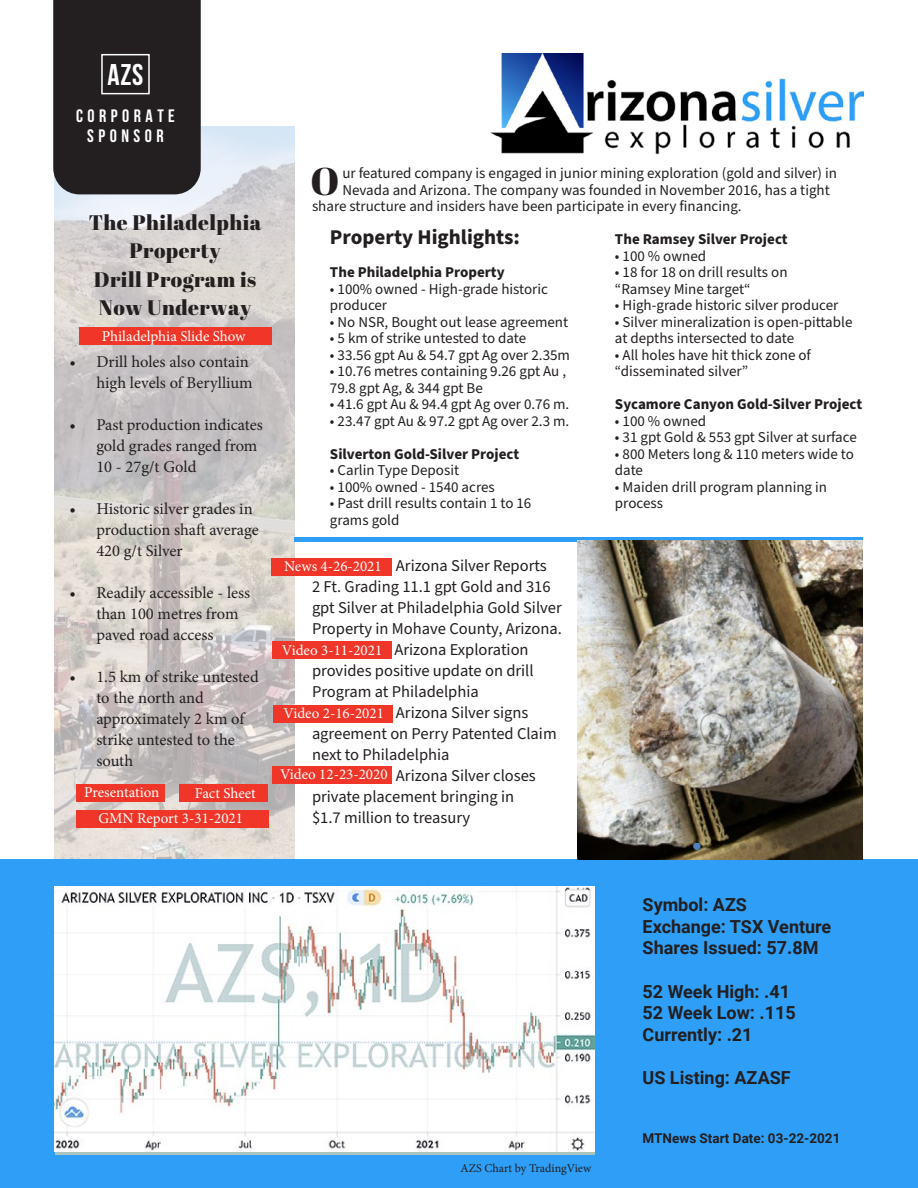
<style>
.page{position:relative;width:918px;height:1188px;background:#fff}
.page>*{position:absolute;margin:0;border:0;box-sizing:border-box;transform-origin:0 0}
.Paragraph___drop_cap{font:38.55px "Abril Fatface";color:#231f20}
.t1{font:700 30px "Bebas Neue";color:#fff}
.Title_2{font:21px/28.5px "Abril Fatface";letter-spacing:.02em;color:#231f20;text-align:center}
.Paragraph___tab{font:700 21px "Source Sans Pro";color:#231f20}
.t2{font:700 18px "Roboto";color:#231f20}
.t3{font:700 18px "Bebas Neue";letter-spacing:.25em;color:#fff}
.Paragraph___tab-2{font:16.5px/21px "Source Sans Pro";color:#231f20}
.t4{font:16.5px/21px "Minion Pro";color:#231f20}
.Paragraph___tab-3{font:15px/16.5px "Source Sans Pro";color:#231f20}
.Paragraph___drop_cap-2{font:15px "Source Sans Pro";color:#231f20}
.t5{font:15px "Minion Pro";color:#fff}
.Paragraph___tab-4{font:700 15px "Source Sans Pro";color:#231f20}
.t6{font:700 13.5px "Roboto";color:#231f20}
.t7{font:12px "Minion Pro";color:#231f20}
</style>
<div class="page">
<img style="left:55px;top:127px;width:240px;height:732px">
<div style="left:53px;top:0;width:148px;height:195px;background:#231f20"></div>
<div style="left:101px;top:54px;width:49px;height:40px;border:2px solid #fff"></div>
<div style="left:0;top:859px;width:918px;height:329px;background:#2e9ef7"></div>
<img style="left:55px;top:886px;width:540px;height:266px">
<img style="left:491px;top:54px;width:373px;height:100px">
<hr style="left:295px;top:537px;width:568px;height:4px;background:#2e9ef7">
<div style="left:272px;top:641px;width:120px;height:18px;background:#f03629"></div>
<div style="left:273px;top:705px;width:119px;height:18px;background:#f03629"></div>
<div style="left:272px;top:766px;width:120px;height:18px;background:#f03629"></div>
<div style="left:76px;top:784px;width:89px;height:18px;background:#f03629"></div>
<div style="left:179px;top:784px;width:89px;height:18px;background:#f03629"></div>
<div style="left:271px;top:558px;width:121px;height:18px;background:#f03629"></div>
<img style="left:577px;top:541px;width:286px;height:318px">
<div style="left:76px;top:810px;width:192px;height:18px;background:#f03629"></div>
<div style="left:79px;top:327px;width:192px;height:18px;background:#f03629"></div>
<p class="t1" style="left:108px;top:59px;width:37px">AZS</p>
<p class="t3" style="left:76px;top:106px;width:100px">CORPORATE</p>
<p class="t3" style="left:87px;top:126px;width:78px">SPONSOR</p>
<p class="Title_2" style="left:89px;top:207px;width:174px">The Philadelphia<br>Property<br>Drill Program is<br>Now Underway</p>
<p class="t5" style="left:102px;top:326px;width:145px">Philadelphia Slide Show</p>
<p class="t4" style="left:69px;top:352px;width:185px;text-align:right">• Drill holes also contain high levels of Beryllium</p>
<p class="t4" style="left:96px;top:415px;width:168px;text-indent:-27px">• Past production indicates gold grades ranged from<br>10 - 27g/t Gold</p>
<p class="t4" style="left:96px;top:499px;width:164px;text-indent:-27px">• Historic silver grades in production shaft average<br>420 g/t Silver</p>
<p class="t4" style="left:96px;top:583px;width:155px;text-indent:-27px">• Readily accessible - less than 100 metres from paved road access</p>
<p class="t4" style="left:96px;top:667px;width:164px;text-indent:-27px">• 1.5 km of strike untested to the north and approximately 2 km of strike untested to the south</p>
<p class="t5" style="left:84px;top:782px;width:77px">Presentation</p>
<p class="t5" style="left:195px;top:783px;width:63px">Fact Sheet</p>
<p class="t5" style="left:98px;top:808px;width:146px">GMN Report 3-31-2021</p>
<p class="Paragraph___drop_cap" style="left:310px;top:154px;width:30px">O</p>
<p class="Paragraph___drop_cap-2" style="left:342px;top:163px;width:496px">ur featured company is engaged in junior mining exploration (gold and silver) in</p>
<p class="Paragraph___drop_cap-2" style="left:342px;top:180px;width:489px">Nevada and Arizona. The company was founded in November 2016, has a tight</p>
<p class="Paragraph___drop_cap-2" style="left:312px;top:196px;width:431px">share structure and insiders have been participate in every financing.</p>
<p class="Paragraph___tab" style="left:330px;top:223px;width:192px">Property Highlights:</p>
<p class="Paragraph___tab-4" style="left:330px;top:262px;width:176px">The Philadelphia Property</p>
<p class="Paragraph___tab-3" style="left:330px;top:281px;width:220px">• 100% owned - High-grade historic producer</p>
<p class="Paragraph___tab-3" style="left:330px;top:314px;width:240px">• No NSR, Bought out lease agreement</p>
<p class="Paragraph___tab-3" style="left:330px;top:331px;width:198px">• 5 km of strike untested to date</p>
<p class="Paragraph___tab-3" style="left:330px;top:347px;width:242px">• 33.56 gpt Au &amp; 54.7 gpt Ag over 2.35m</p>
<p class="Paragraph___tab-3" style="left:330px;top:364px;width:238px">• 10.76 metres containing 9.26 gpt Au ,<br>79.8 gpt Ag, &amp; 344 gpt Be</p>
<p class="Paragraph___tab-3" style="left:330px;top:397px;width:241px">• 41.6 gpt Au &amp; 94.4 gpt Ag over 0.76 m.</p>
<p class="Paragraph___tab-3" style="left:330px;top:413px;width:241px">• 23.47 gpt Au &amp; 97.2 gpt Ag over 2.3 m.</p>
<p class="Paragraph___tab-4" style="left:330px;top:444px;width:191px">Silverton Gold-Silver Project</p>
<p class="Paragraph___tab-3" style="left:330px;top:463px;width:131px">• Carlin Type Deposit</p>
<p class="Paragraph___tab-3" style="left:330px;top:479px;width:166px">• 100% owned - 1540 acres</p>
<p class="Paragraph___tab-3" style="left:330px;top:496px;width:203px">• Past drill results contain 1 to 16 grams gold</p>
<p class="Paragraph___tab-4" style="left:615px;top:229px;width:174px">The Ramsey Silver Project</p>
<p class="Paragraph___tab-3" style="left:615px;top:248px;width:93px">• 100 % owned</p>
<p class="Paragraph___tab-3" style="left:615px;top:265px;width:174px">• 18 for 18 on drill results on “Ramsey Mine target“</p>
<p class="Paragraph___tab-3" style="left:615px;top:298px;width:225px">• High-grade historic silver producer</p>
<p class="Paragraph___tab-3" style="left:615px;top:314px;width:239px">• Silver mineralization is open-pittable at depths intersected to date</p>
<p class="Paragraph___tab-3" style="left:615px;top:347px;width:198px">• All holes have hit thick zone of “disseminated silver”</p>
<p class="Paragraph___tab-4" style="left:615px;top:394px;width:249px">Sycamore Canyon Gold-Silver Project</p>
<p class="Paragraph___tab-3" style="left:615px;top:413px;width:93px">• 100 % owned</p>
<p class="Paragraph___tab-3" style="left:615px;top:430px;width:243px">• 31 gpt Gold &amp; 553 gpt Silver at surface</p>
<p class="Paragraph___tab-3" style="left:615px;top:446px;width:240px">• 800 Meters long &amp; 110 meters wide to date</p>
<p class="Paragraph___tab-3" style="left:615px;top:479px;width:214px">• Maiden drill program planning in process</p>
<p class="Paragraph___tab-2" style="left:396px;top:555px;width:152px">Arizona Silver Reports</p>
<p class="Paragraph___tab-2" style="left:312px;top:576px;width:240px">2 Ft. Grading 11.1 gpt Gold and 316</p>
<p class="Paragraph___tab-2" style="left:312px;top:597px;width:251px">gpt Silver at Philadelphia Gold Silver</p>
<p class="Paragraph___tab-2" style="left:312px;top:618px;width:251px">Property in Mohave County, Arizona.</p>
<p class="Paragraph___tab-2" style="left:394px;top:639px;width:136px">Arizona Exploration</p>
<p class="Paragraph___tab-2" style="left:312px;top:660px;width:223px">provides positive update on drill</p>
<p class="Paragraph___tab-2" style="left:312px;top:681px;width:168px">Program at Philadelphia</p>
<p class="Paragraph___tab-2" style="left:312px;top:702px;width:246px;text-indent:84px">Arizona Silver signs agreement on Perry Patented Claim next to Philadelphia</p>
<p class="Paragraph___tab-2" style="left:312px;top:765px;width:225px;text-indent:84px">Arizona Silver closes private placement bringing in $1.7 million to treasury</p>
<p class="t5" style="left:284px;top:556px;width:99px">News 4-26-2021</p>
<p class="t5" style="left:282px;top:640px;width:102px">Video 3-11-2021</p>
<p class="t5" style="left:284px;top:703px;width:102px">Video 2-16-2021</p>
<p class="t5" style="left:280px;top:764px;width:109px">Video 12-23-2020</p>
<p class="t7" style="left:460px;top:1160px;width:132px">AZS Chart by TradingView</p>
<p class="t2" style="left:643px;top:892px;width:106px">Symbol: AZS</p>
<p class="t2" style="left:643px;top:914px;width:190px">Exchange: TSX Venture</p>
<p class="t2" style="left:643px;top:935px;width:177px">Shares Issued: 57.8M</p>
<p class="t2" style="left:643px;top:979px;width:149px">52 Week High: .41</p>
<p class="t2" style="left:643px;top:1000px;width:155px">52 Week Low: .115</p>
<p class="t2" style="left:643px;top:1022px;width:111px">Currently: .21</p>
<p class="t2" style="left:643px;top:1065px;width:150px">US Listing: AZASF</p>
<p class="t6" style="left:643px;top:1129px;width:199px">MTNews Start Date: 03-22-2021</p>
</div>
